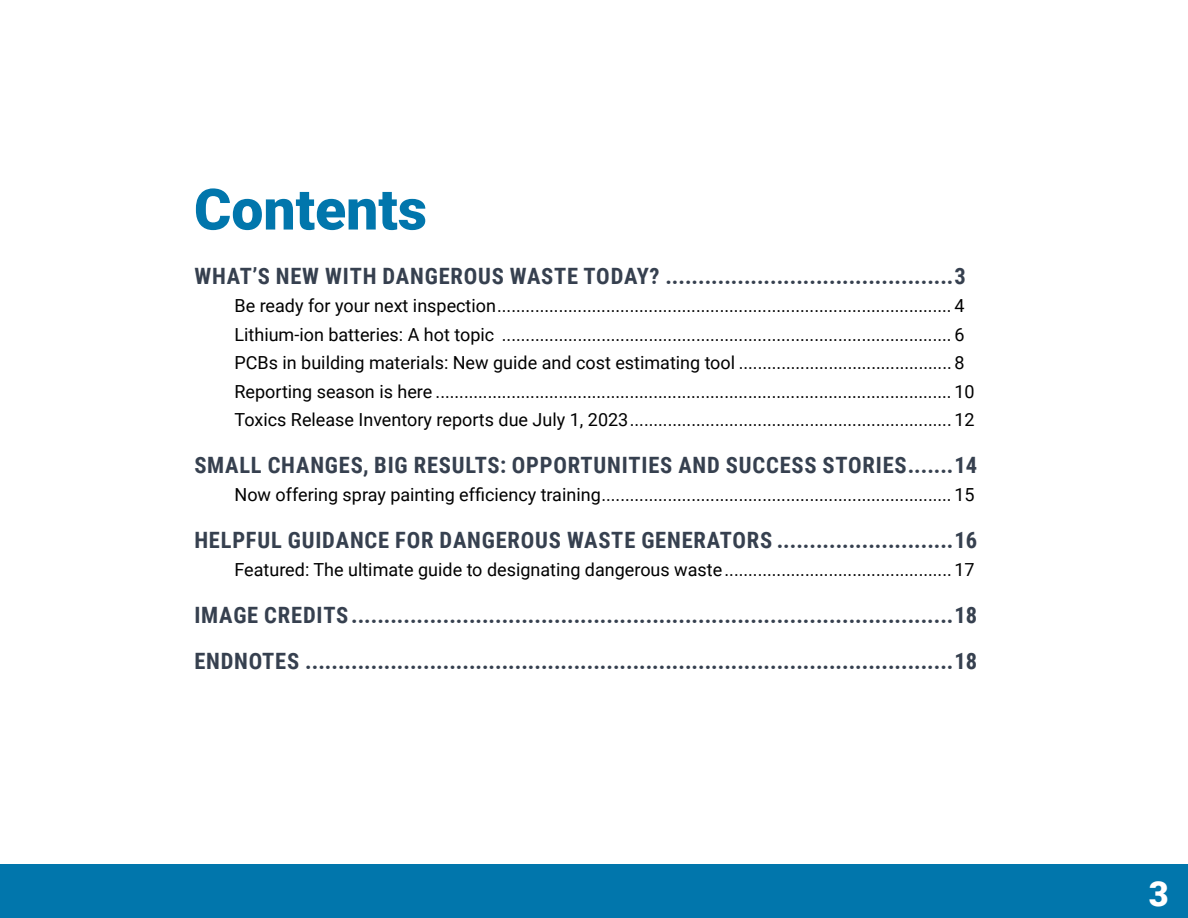
<style>
.page{position:relative;width:1188px;height:918px;background:#fff}
.page>*{position:absolute;margin:0;border:0;box-sizing:border-box;transform-origin:0 0}
.TOC_Title__H2{font:900 57px "Roboto";color:#0176ac}
.t1{font:900 34.5px "Roboto";color:#fff}
.t2{font:700 22.5px "Roboto Condensed";letter-spacing:.035em;color:#36404f}
.t3{font:18px "Roboto";color:#000}
</style>
<div class="page">
<div style="left:0;top:864px;width:1188px;height:54px;background:#0176ac"></div>
<h2 class="TOC_Title__H2" style="left:194px;top:169px;width:235px">Contents</h2>
<p class="t2" style="left:194px;top:260px;width:773px">WHAT’S NEW WITH DANGEROUS WASTE TODAY? ............................................3</p>
<p class="t3" style="left:235px;top:293px;width:732px">Be ready for your next inspection................................................................................................ 4</p>
<p class="t3" style="left:235px;top:322px;width:732px">Lithium-ion batteries: A hot topic ............................................................................................... 6</p>
<p class="t3" style="left:235px;top:350px;width:732px">PCBs in building materials: New guide and cost estimating tool ............................................. 8</p>
<p class="t3" style="left:235px;top:379px;width:742px">Reporting season is here ............................................................................................................. 10</p>
<p class="t3" style="left:235px;top:407px;width:742px">Toxics Release Inventory reports due July 1, 2023.................................................................... 12</p>
<p class="t2" style="left:194px;top:449px;width:784px">SMALL CHANGES, BIG RESULTS: OPPORTUNITIES AND SUCCESS STORIES.......14</p>
<p class="t3" style="left:235px;top:482px;width:742px">Now offering spray painting efficiency training.......................................................................... 15</p>
<p class="t2" style="left:194px;top:524px;width:784px">HELPFUL GUIDANCE FOR DANGEROUS WASTE GENERATORS ...........................16</p>
<p class="t3" style="left:235px;top:557px;width:742px">Featured: The ultimate guide to designating dangerous waste................................................ 17</p>
<p class="t2" style="left:194px;top:599px;width:784px">IMAGE CREDITS............................................................................................18</p>
<p class="t2" style="left:194px;top:645px;width:784px">ENDNOTES ...................................................................................................18</p>
<h2 class="t1" style="left:1149px;top:870px;width:21px">3</h2>
</div>
